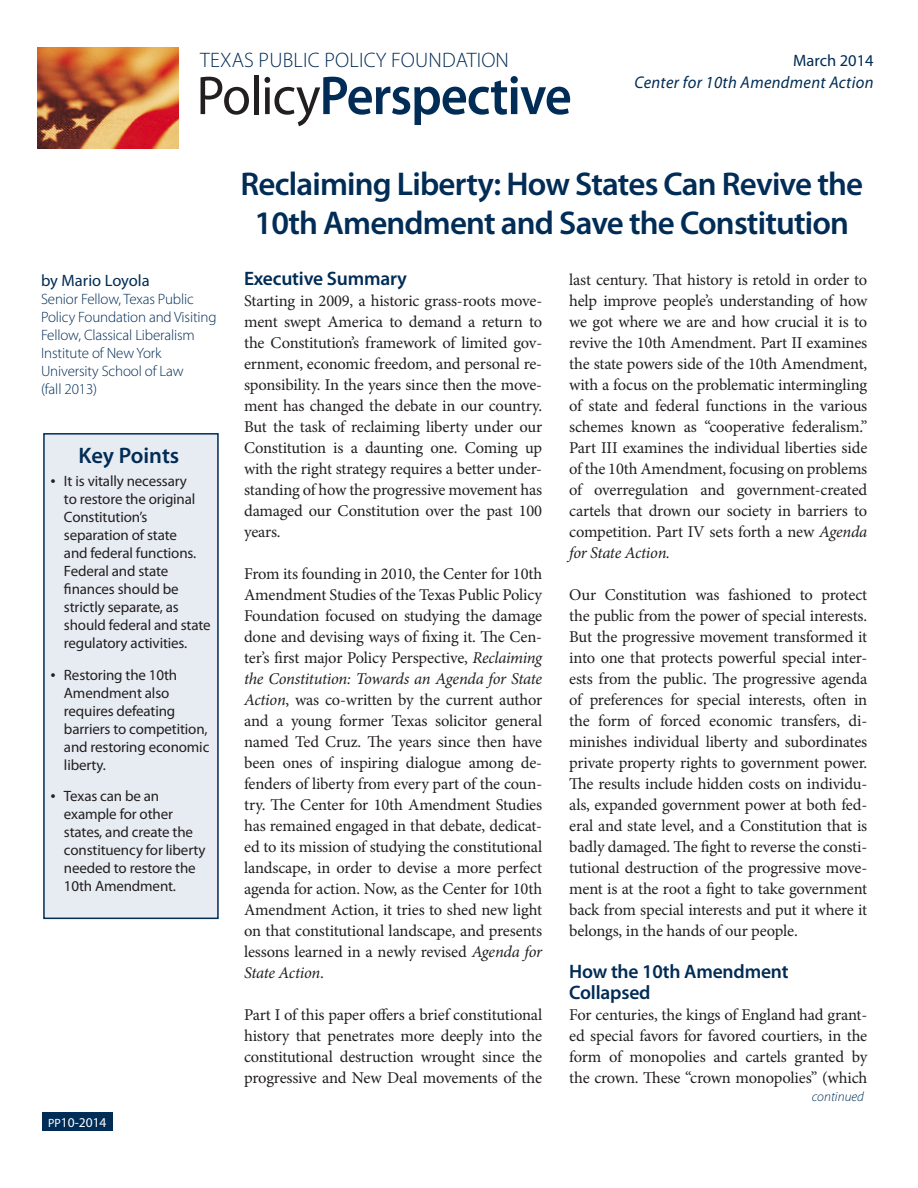
<style>
.page{position:relative;width:918px;height:1188px;background:#fff}
.page>*{position:absolute;margin:0;border:0;box-sizing:border-box;transform-origin:0 0}
.t1{font:600 55.2px "Myriad Pro";letter-spacing:-.02em;color:#002c55;scale:.95 1}
.t2{font:600 33px/39px "Myriad Pro";letter-spacing:-.025em;color:#002c55;text-align:center}
.t3{font:600 22.5px "Myriad Pro";letter-spacing:-.005em;color:#002c55}
.t4{font:300 21px "Myriad Pro";letter-spacing:.01em;color:#002c55}
.t5{font:600 19.5px/21px "Myriad Pro";letter-spacing:-.01em;color:#002c55}
.t6{font:italic 16.95px "Myriad Pro";letter-spacing:.02em;color:#002c55}
.t7{font:16.5px/21px "Minion Pro";letter-spacing:-.015em;color:#231f20;text-align:justify}
.t8{font:16.5px "Myriad Pro";color:#002c55}
.t9{font:15px/18px "Myriad Pro";letter-spacing:-.01em;color:#231f20}
.t10{font:300 15px/18px "Myriad Pro";letter-spacing:-.01em;color:#002c55}
.t11{font:italic 300 13.5px "Myriad Pro";color:#002c55}
.t12{font:13.5px "Myriad Pro";color:#fff}
.s1{font-weight:400;color:#231f20}
.s2{font-family:"Times New Roman"}
.s3{font-size:12px}
.s4{font-style:italic}
</style>
<div class="page">
<div style="left:43px;top:433px;width:176px;height:486px;background:#e7ecf3;border:2px solid #002c55"></div>
<img style="left:38px;top:47px;width:141px;height:102px">
<div style="left:42px;top:1112px;width:71px;height:19px;background:#002c55"></div>
<p class="t4" style="left:200px;top:47px;width:159px">Texas Pu blic Policy</p>
<p class="t4" style="left:391px;top:47px;width:116px">Foun dation</p>
<h1 class="t1" style="left:197px;top:60px;width:397px"><span class="s1">Policy</span>Perspective</h1>
<p class="t8" style="left:793px;top:51px;width:82px">March 2014</p>
<p class="t6" style="left:634px;top:72px;width:241px">Center for 10th Amendment Action</p>
<p class="t8" style="left:41px;top:270px;width:110px">by Mario Loyola</p>
<p class="t10" style="left:41px;top:289px;width:177px">Senior Fellow, Texas Public<br>Policy Foundation and Visiting<br>Fellow, Classical Liberalism<br>Institute of New York<br>University School of Law<br>(fall 2013)</p>
<h3 class="t3" style="left:78px;top:441px;width:102px">Key Points</h3>
<p class="t9" style="left:64px;top:472px;width:148px;text-indent:-14px"><span class="s2">•</span> It is vitally necessary<br>to restore the original<br>Constitution’s separation of state<br>and federal functions.<br>Federal and state finances should be strictly separate, as should federal and state regulatory activities.</p>
<p class="t9" style="left:64px;top:666px;width:147px;text-indent:-14px"><span class="s2">•</span> Restoring the 10th<br>Amendment also requires defeating barriers to competition, and restoring economic liberty.</p>
<p class="t9" style="left:64px;top:787px;width:143px;text-indent:-14px"><span class="s2">•</span> Texas can be an example for other states, and create the constituency for liberty needed to restore the<br>10th Amendment.</p>
<p class="t12" style="left:48px;top:1114px;width:60px"><span class="s3">PP</span>10-2014</p>
<h2 class="t2" style="left:241px;top:164px;width:624px">Reclaiming Liberty: How States Can Revive the<br>10th Amendment and Save the Constitution</h2>
<p class="t5" style="left:244px;top:267px;width:165px">Executive Summary</p>
<p class="t7" style="left:244px;top:290px;width:300px">Starting in 2009, a historic grass-roots move&shy;ment swept America to demand a return to the Constitution’s framework of limited gov&shy;ernment, economic freedom, and personal re&shy;sponsibility. In the years since then the move&shy;ment has changed the debate in our country.<br>But the task of reclaiming liberty under our Constitution is a daunting one. Coming up with the right strategy requires a better under&shy;standing of how the progressive movement has damaged our Constitution over the past 100 years.</p>
<p class="t7" style="left:244px;top:563px;width:300px">From its founding in 2010, the Center for 10th Amendment Studies of the Texas Public Policy Foundation focused on studying the damage done and devising ways of fixing it. The Cen&shy;ter’s first major Policy Perspective, <span class="s4">Reclaiming the Constitution: Towards an Agenda for State Action</span>, was co-written by the current author and a young former Texas solicitor general named Ted Cruz. The years since then have been ones of inspiring dialogue among de&shy;fenders of liberty from every part of the coun&shy;try. The Center for 10th Amendment Studies has remained engaged in that debate, dedicat&shy;ed to its mission of studying the constitutional landscape, in order to devise a more perfect agenda for action. Now, as the Center for 10th Amendment Action, it tries to shed new light on that constitutional landscape, and presents lessons learned in a newly revised <span class="s4">Agenda for State Action</span>.</p>
<p class="t7" style="left:244px;top:1004px;width:300px">Part I of this paper offers a brief constitutional history that penetrates more deeply into the constitutional destruction wrought since the progressive and New Deal movements of the</p>
<p class="t7" style="left:569px;top:269px;width:300px">last century. That history is retold in order to help improve people’s understanding of how we got where we are and how crucial it is to revive the 10th Amendment. Part II examines the state powers side of the 10th Amendment, with a focus on the problematic intermingling of state and federal functions in the various schemes known as “cooperative federalism.” Part III examines the individual liberties side of the 10th Amendment, focusing on problems of overregulation and government-created cartels that drown our society in barriers to competition. Part IV sets forth a new <span class="s4">Agenda for State Action.</span></p>
<p class="t7" style="left:569px;top:584px;width:300px">Our Constitution was fashioned to protect the public from the power of special interests.<br>But the progressive movement transformed it into one that protects powerful special inter&shy;ests from the public. The progressive agenda of preferences for special interests, often in the form of forced economic transfers, di&shy;minishes individual liberty and subordinates private property rights to government power.<br>The results include hidden costs on individu&shy;als, expanded government power at both fed&shy;eral and state level, and a Constitution that is badly damaged. The fight to reverse the consti&shy;tutional destruction of the progressive move&shy;ment is at the root a fight to take government back from special interests and put it where it belongs, in the hands of our people.</p>
<p class="t5" style="left:569px;top:960px;width:221px">How the 10th Amendment<br>Collapsed</p>
<p class="t7" style="left:569px;top:1004px;width:300px">For centuries, the kings of England had grant&shy;ed special favors for favored courtiers, in the form of monopolies and cartels granted by the crown. These “crown monopolies” (which</p>
<p class="t11" style="left:812px;top:1088px;width:54px">continued</p>
</div>
